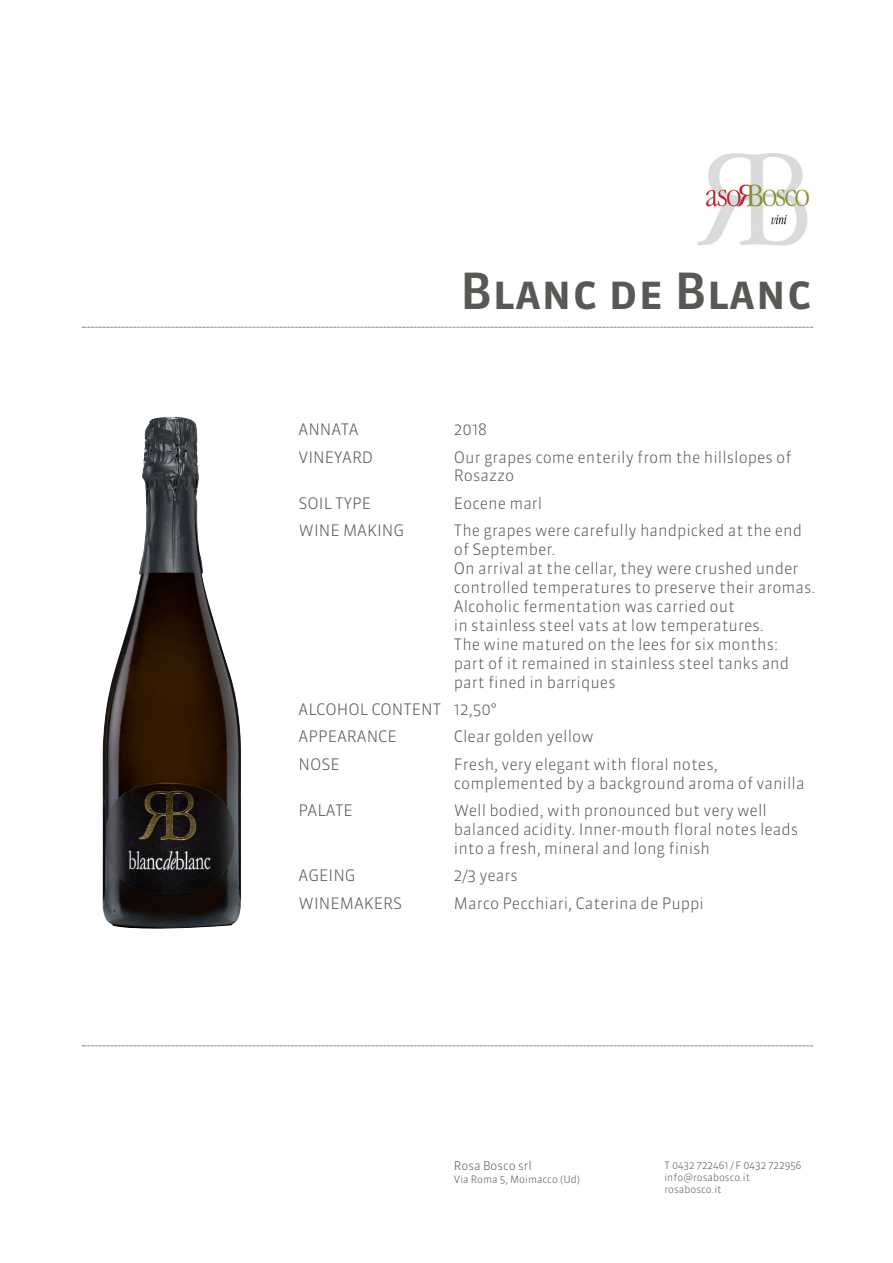
<style>
.page{position:relative;width:893px;height:1263px;background:#fff}
.page>*{position:absolute;margin:0;border:0;box-sizing:border-box;transform-origin:0 0}
.t1{font:49.65px "Sanuk Medium SC";color:#595855}
.t2{font:300 15.75px/18.9px "Sanuk";color:#595855}
.t3{font:300 12px "Sanuk";color:#595855}
.t4{font:300 10.2px "Sanuk";color:#595855}
</style>
<div class="page">
<img style="left:102px;top:417px;width:139px;height:512px">
<svg style="left:83px;top:327px;width:729px;height:1px"></svg>
<svg style="left:83px;top:1045px;width:729px;height:1px"></svg>
<img style="left:697px;top:153px;width:113px;height:93px">
<p class="t1" style="left:460px;top:263px;width:353px">Blanc de Blanc</p>
<p class="t2" style="left:298px;top:420px;width:62px">ANNATA</p>
<p class="t2" style="left:298px;top:447px;width:76px">VINEYARD</p>
<p class="t2" style="left:298px;top:494px;width:74px">SOIL TYPE</p>
<p class="t2" style="left:298px;top:521px;width:107px">WINE MAKING</p>
<p class="t2" style="left:298px;top:700px;width:144px">ALCOHOL CONTENT</p>
<p class="t2" style="left:298px;top:727px;width:100px">APPEARANCE</p>
<p class="t2" style="left:298px;top:754px;width:43px">NOSE</p>
<p class="t2" style="left:298px;top:801px;width:56px">PALATE</p>
<p class="t2" style="left:298px;top:866px;width:59px">AGEING</p>
<p class="t2" style="left:298px;top:893px;width:105px">WINEMAKERS</p>
<p class="t2" style="left:454px;top:420px;width:34px">2018</p>
<p class="t2" style="left:454px;top:447px;width:339px">Our grapes come enterily from the hillslopes of<br>Rosazzo</p>
<p class="t2" style="left:454px;top:494px;width:90px">Eocene marl</p>
<p class="t2" style="left:454px;top:521px;width:363px">The grapes were carefully handpicked at the end of September.<br>On arrival at the cellar, they were crushed under controlled temperatures to preserve their aromas.<br>Alcoholic fermentation was carried out<br>in stainless steel vats at low temperatures.<br>The wine matured on the lees for six months:<br>part of it remained in stainless steel tanks and part fined in barriques</p>
<p class="t2" style="left:454px;top:700px;width:44px">12,50°</p>
<p class="t2" style="left:454px;top:727px;width:141px">Clear golden yellow</p>
<p class="t2" style="left:454px;top:754px;width:352px">Fresh, very elegant with floral notes, complemented by a background aroma of vanilla</p>
<p class="t2" style="left:454px;top:801px;width:346px">Well bodied, with pronounced but very well balanced acidity. Inner-mouth floral notes leads into a fresh, mineral and long finish</p>
<p class="t2" style="left:454px;top:866px;width:65px">2/3 years</p>
<p class="t2" style="left:454px;top:893px;width:252px">Marco Pecchiari, Caterina de Puppi</p>
<p class="t3" style="left:454px;top:1159px;width:79px">Rosa Bosco srl</p>
<p class="t4" style="left:454px;top:1173px;width:128px">Via Roma 5, Moimacco (Ud)</p>
<p class="t4" style="left:664px;top:1159px;width:139px">T 0432 722461 / F 0432 722956</p>
<p class="t4" style="left:664px;top:1171px;width:87px">info@rosabosco.it</p>
<p class="t4" style="left:664px;top:1183px;width:59px">rosabosco.it</p>
</div>
